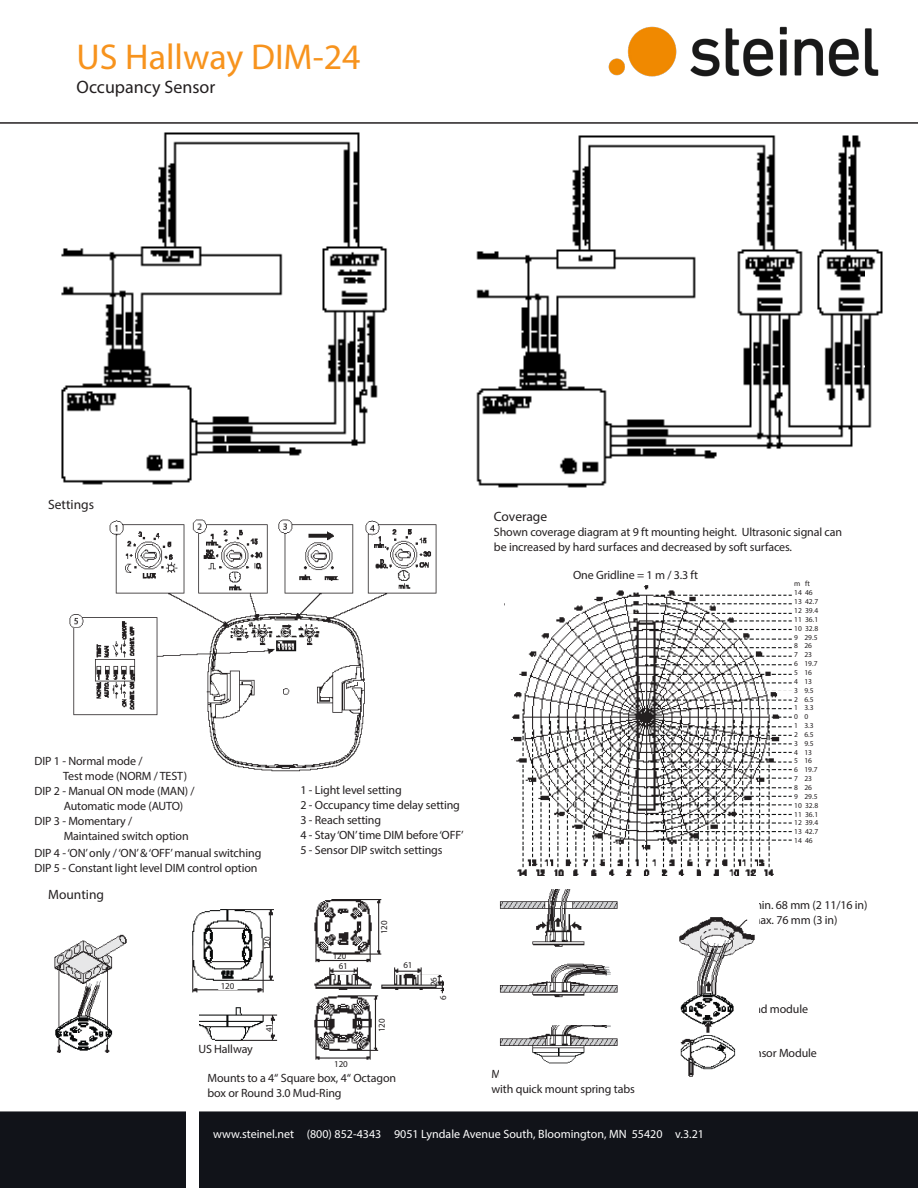
<style>
.page{position:relative;width:918px;height:1188px;background:#fff}
.page>*{position:absolute;margin:0;border:0;box-sizing:border-box;transform-origin:0 0}
.t1{font:36px "Myriad Pro";color:#f7931d}
.t2{font:18px "Myriad Pro";color:#231f20}
.Copy-Text_Bold{font:13.5px "Myriad Pro";color:#231f20}
.Copy-Text{font:13.5px "Myriad Pro";letter-spacing:-.005em;color:#231f20}
.t3{font:12px/15px "Myriad Pro";letter-spacing:-.01em;color:#231f20}
.t4{font:12px "Myriad Pro";color:#fff}
.t5{font:9px "Myriad Pro";letter-spacing:-.01em;color:#231f20}
.t6{font:7.5px "Myriad Pro";color:#231f20}
.s1{font-size:9px}
</style>
<div class="page">
<div style="left:0;top:1111px;width:918px;height:77px;background:#111319"></div>
<hr style="left:0;top:122px;width:918px;height:2px;background:#231f20">
<img style="left:61px;top:132px;width:326px;height:353px">
<img style="left:476px;top:135px;width:407px;height:353px">
<img style="left:69px;top:519px;width:368px;height:252px">
<img style="left:192px;top:909px;width:86px;height:132px">
<img style="left:186px;top:996px;width:12px;height:192px">
<img style="left:314px;top:899px;width:130px;height:161px">
<img style="left:54px;top:934px;width:73px;height:119px">
<img style="left:510px;top:585px;width:282px;height:290px">
<div style="left:218px;top:982px;width:20px;height:8px;background:#fff"></div>
<hr style="left:265px;top:938px;width:4px;height:17px;background:#fff">
<div style="left:263px;top:1024px;width:9px;height:9px;background:#fff"></div>
<img style="left:499px;top:1025px;width:119px;height:39px">
<img style="left:679px;top:917px;width:76px;height:160px">
<img style="left:499px;top:889px;width:119px;height:109px">
<img style="left:608px;top:26px;width:270px;height:50px">
<p class="t1" style="left:77px;top:35px;width:286px">US Hallway DIM-24</p>
<p class="t2" style="left:77px;top:76px;width:140px">Occupancy Sensor</p>
<p class="Copy-Text_Bold" style="left:48px;top:497px;width:47px">Settings</p>
<p class="t3" style="left:35px;top:754px;width:109px">DIP 1 - Normal mode /</p>
<p class="t3" style="left:63px;top:769px;width:125px">Test mode (NORM / TEST)</p>
<p class="t3" style="left:35px;top:784px;width:162px">DIP 2 - Manual ON mode (MAN) /</p>
<p class="t3" style="left:64px;top:799px;width:121px">Automatic mode (AUTO)</p>
<p class="t3" style="left:35px;top:814px;width:99px">DIP 3 - Momentary /</p>
<p class="t3" style="left:64px;top:829px;width:127px">Maintained switch option</p>
<p class="t3" style="left:35px;top:845px;width:228px">DIP 4 - ‘ON’ only / ‘ON’ &amp; ‘OFF’ manual switching<br>DIP 5 - Constant light level DIM control option</p>
<p class="Copy-Text_Bold" style="left:48px;top:886px;width:57px">Mounting</p>
<p class="t5" style="left:221px;top:980px;width:15px">120</p>
<p class="t5" style="left:261px;top:950px;width:15px;rotate:-90deg">120</p>
<p class="t3" style="left:198px;top:1042px;width:56px">US Hallway</p>
<p class="t5" style="left:264px;top:1032px;width:11px;rotate:-90deg">41</p>
<p class="t3" style="left:300px;top:782px;width:165px">1 - Light level setting<br>2 - Occupancy time delay setting<br>3 - Reach setting<br>4 - Stay ‘ON’ time DIM before ‘OFF’<br>5 - Sensor DIP switch settings</p>
<p class="t5" style="left:333px;top:950px;width:15px">120</p>
<p class="t5" style="left:379px;top:934px;width:15px;rotate:-90deg">120</p>
<p class="t5" style="left:339px;top:960px;width:11px">61</p>
<p class="t5" style="left:403px;top:959px;width:11px">61</p>
<p class="t5" style="left:334px;top:1058px;width:15px">120</p>
<p class="t5" style="left:376px;top:1032px;width:15px;rotate:-90deg">120</p>
<p class="t5" style="left:428px;top:986px;width:11px;rotate:-90deg">26</p>
<p class="t5" style="left:438px;top:1000px;width:6px;rotate:-90deg">6</p>
<p class="Copy-Text" style="left:494px;top:509px;width:55px">Coverage</p>
<p class="t3" style="left:494px;top:525px;width:350px">Shown coverage diagram at 9 ft mounting height. Ultrasonic signal can be increased by hard surfaces and decreased by soft surfaces.</p>
<p class="t3" style="left:573px;top:568px;width:127px">One Gridline = 1 m / 3.3 ft</p>
<p class="t6" style="left:794px;top:579px;width:17px">m ft</p>
<p class="t6" style="left:794px;top:588px;width:20px">14 46</p>
<p class="t6" style="left:794px;top:597px;width:25px">13 42.7</p>
<p class="t6" style="left:794px;top:606px;width:25px">12 39.4</p>
<p class="t6" style="left:794px;top:615px;width:25px">11 36.1</p>
<p class="t6" style="left:794px;top:624px;width:25px">10 32.8</p>
<p class="t6" style="left:794px;top:632px;width:25px">9 29.5</p>
<p class="t6" style="left:794px;top:641px;width:19px">8 26</p>
<p class="t6" style="left:794px;top:650px;width:19px">7 23</p>
<p class="t6" style="left:794px;top:659px;width:25px">6 19.7</p>
<p class="t6" style="left:794px;top:668px;width:19px">5 16</p>
<p class="t6" style="left:794px;top:677px;width:19px">4 13</p>
<p class="t6" style="left:794px;top:686px;width:21px">3 9.5</p>
<p class="t6" style="left:794px;top:694px;width:21px">2 6.5</p>
<p class="t6" style="left:794px;top:703px;width:21px">1 3.3</p>
<p class="t6" style="left:794px;top:712px;width:16px">0 0</p>
<p class="t6" style="left:794px;top:721px;width:21px">1 3.3</p>
<p class="t6" style="left:794px;top:730px;width:21px">2 6.5</p>
<p class="t6" style="left:794px;top:739px;width:21px">3 9.5</p>
<p class="t6" style="left:794px;top:747px;width:19px">4 13</p>
<p class="t6" style="left:794px;top:756px;width:19px">5 16</p>
<p class="t6" style="left:794px;top:765px;width:25px">6 19.7</p>
<p class="t6" style="left:794px;top:774px;width:19px">7 23</p>
<p class="t6" style="left:794px;top:783px;width:19px">8 26</p>
<p class="t6" style="left:794px;top:792px;width:25px">9 29.5</p>
<p class="t6" style="left:794px;top:801px;width:25px">10 32.8</p>
<p class="t6" style="left:794px;top:809px;width:25px">11 36.1</p>
<p class="t6" style="left:794px;top:818px;width:25px">12 39.4</p>
<p class="t6" style="left:794px;top:827px;width:25px">13 42.7</p>
<p class="t6" style="left:794px;top:836px;width:20px">14 46</p>
<p class="t3" style="left:751px;top:897px;width:118px;text-indent:-7px"><span class="s1">Ø</span> min. 68 mm (2 11/16 in) max. 76 mm (3 in)</p>
<p class="t3" style="left:743px;top:1002px;width:66px">Load module</p>
<p class="t3" style="left:743px;top:1045px;width:75px">Sensor Module</p>
<p class="t3" style="left:208px;top:1070px;width:190px">Mounts to a 4“ Square box, 4“ Octagon box or Round 3.0 Mud-Ring</p>
<p class="t3" style="left:492px;top:1082px;width:145px">with quick mount spring tabs</p>
<p class="t4" style="left:213px;top:1127px;width:492px">www.steinel.net (800) 852-4343 9051 Lyndale Avenue South, Bloomington, MN 55420 v.3.21</p>
</div>
